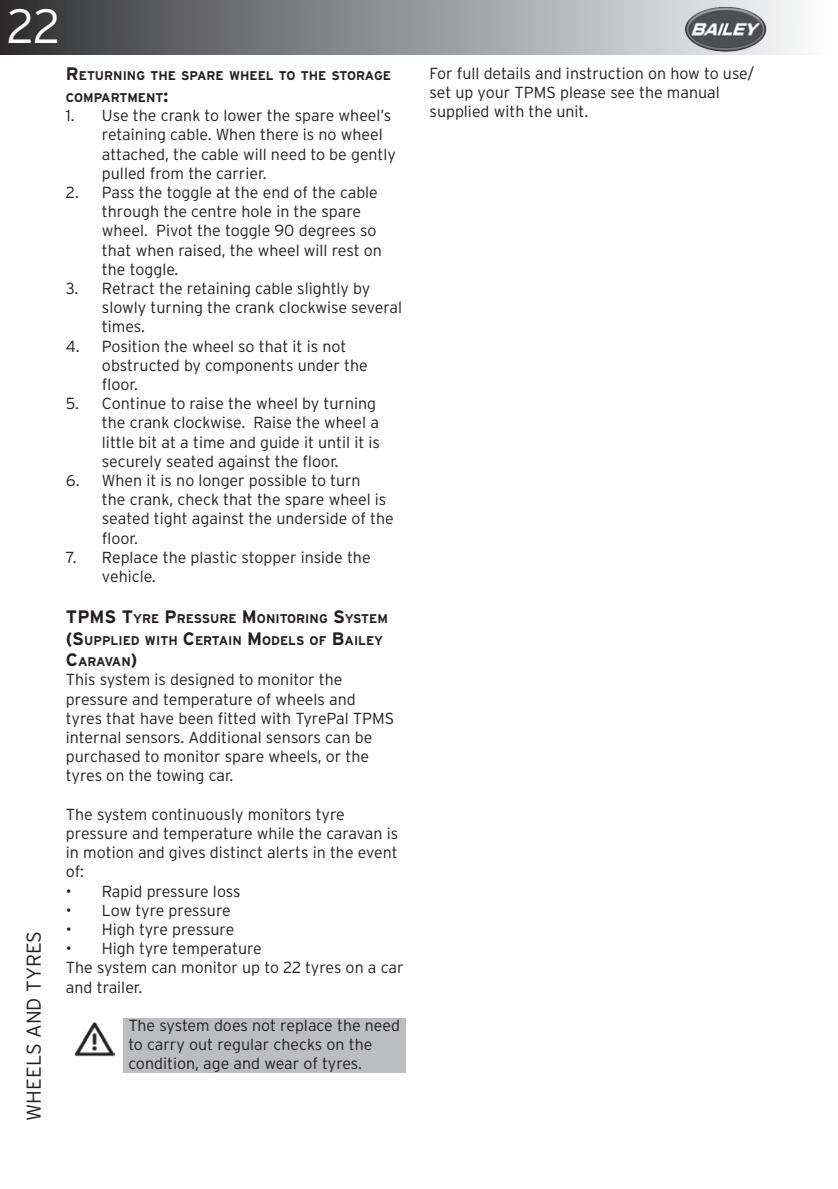
<style>
.page{position:relative;width:838px;height:1189px;background:#fff}
.page>*{position:absolute;margin:0;border:0;box-sizing:border-box;transform-origin:0 0}
.t1{font:300 48px "Interstate";color:#fff}
.TITLES{font:300 20px "Interstate";color:#231f20}
.Sub_Headings{font:700 18px "Interstate";color:#231f20}
.Body_Text{font:300 16px/19.2px "Interstate";color:#231f20}
.Sub_Headings-2{font:700 12.6px "Interstate";color:#231f20}
.s1{font-size:18px}
.s2{font-size:12.6px}
</style>
<div class="page">
<div style="left:0;top:0;width:837px;height:55px;background:linear-gradient(to right,#323235,#fdfeff)"></div>
<img style="left:683px;top:4px;width:86px;height:48px">
<div style="left:66px;top:1018px;width:339px;height:54px;background:#bcbdc0"></div>
<div style="left:51px;top:1011px;width:72px;height:67px;background:#fff"></div>
<img style="left:74px;top:1022px;width:40px;height:35px">
<h1 class="t1" style="left:7px;top:-3px;width:55px">22</h1>
<p class="TITLES" style="left:22px;top:1120px;width:191px;rotate:-90deg">WHEELS AND TYRES</p>
<p class="Sub_Headings-2" style="left:66px;top:68px;width:22px"><span class="s1">R</span>ETURNING</p>
<p class="Sub_Headings-2" style="left:150px;top:68px;width:10px">THE</p>
<p class="Sub_Headings-2" style="left:181px;top:68px;width:10px">SPARE</p>
<p class="Sub_Headings-2" style="left:229px;top:68px;width:10px">WHEEL</p>
<p class="Sub_Headings-2" style="left:279px;top:68px;width:31px">TO THE</p>
<p class="Sub_Headings-2" style="left:331px;top:68px;width:10px">STORAGE</p>
<p class="Sub_Headings-2" style="left:66px;top:90px;width:10px">COMPARTMENT</p>
<p class="Sub_Headings" style="left:163px;top:85px;width:6px">:</p>
<p class="Body_Text" style="left:102px;top:106px;width:296px;text-indent:-36px">1. Use the crank to lower the spare wheel’s retaining cable. When there is no wheel attached, the cable will need to be gently pulled from the carrier.</p>
<p class="Body_Text" style="left:102px;top:183px;width:281px;text-indent:-36px">2. Pass the toggle at the end of the cable through the centre hole in the spare wheel. Pivot the toggle 90 degrees so that when raised, the wheel will rest on the toggle.</p>
<p class="Body_Text" style="left:102px;top:279px;width:302px;text-indent:-36px">3. Retract the retaining cable slightly by slowly turning the crank clockwise several times.</p>
<p class="Body_Text" style="left:102px;top:336px;width:267px;text-indent:-36px">4. Position the wheel so that it is not obstructed by components under the floor.</p>
<p class="Body_Text" style="left:102px;top:394px;width:279px;text-indent:-36px">5. Continue to raise the wheel by turning the crank clockwise. Raise the wheel a little bit at a time and guide it until it is securely seated against the floor.</p>
<p class="Body_Text" style="left:102px;top:471px;width:293px;text-indent:-36px">6. When it is no longer possible to turn<br>the crank, check that the spare wheel is seated tight against the underside of the floor.</p>
<p class="Body_Text" style="left:102px;top:547px;width:270px;text-indent:-36px">7. Replace the plastic stopper inside the vehicle.</p>
<p class="Sub_Headings" style="left:66px;top:605px;width:77px">TPMS T<span class="s2">YRE</span></p>
<p class="Sub_Headings-2" style="left:164px;top:611px;width:22px"><span class="s1">P</span>RESSURE</p>
<p class="Sub_Headings-2" style="left:242px;top:611px;width:24px"><span class="s1">M</span>ONITORING</p>
<p class="Sub_Headings-2" style="left:333px;top:611px;width:22px"><span class="s1">S</span>YSTEM</p>
<p class="Sub_Headings-2" style="left:66px;top:632px;width:27px"><span class="s1">(S</span>UPPLIED</p>
<p class="Sub_Headings-2" style="left:145px;top:632px;width:9px">WITH</p>
<p class="Sub_Headings-2" style="left:183px;top:632px;width:21px"><span class="s1">C</span>ERTAIN</p>
<p class="Sub_Headings-2" style="left:247px;top:632px;width:25px"><span class="s1">M</span>ODELS</p>
<p class="Sub_Headings-2" style="left:310px;top:632px;width:44px">OF <span class="s1">B</span>AILEY</p>
<p class="Sub_Headings-2" style="left:66px;top:654px;width:22px"><span class="s1">C</span>ARAVAN</p>
<p class="Sub_Headings" style="left:131px;top:649px;width:8px">)</p>
<p class="Body_Text" style="left:66px;top:670px;width:330px">This system is designed to monitor the pressure and temperature of wheels and tyres that have been fitted with TyrePal TPMS internal sensors. Additional sensors can be purchased to monitor spare wheels, or the tyres on the towing car.</p>
<p class="Body_Text" style="left:66px;top:804px;width:334px">The system continuously monitors tyre pressure and temperature while the caravan is in motion and gives distinct alerts in the event of:</p>
<p class="Body_Text" style="left:66px;top:881px;width:176px">• Rapid pressure loss</p>
<p class="Body_Text" style="left:66px;top:900px;width:166px">• Low tyre pressure</p>
<p class="Body_Text" style="left:66px;top:919px;width:170px">• High tyre pressure</p>
<p class="Body_Text" style="left:66px;top:939px;width:197px">• High tyre temperature</p>
<p class="Body_Text" style="left:66px;top:958px;width:339px">The system can monitor up to 22 tyres on a car and trailer.</p>
<p class="Body_Text" style="left:128px;top:1015px;width:273px">The system does not replace the need to carry out regular checks on the condition, age and wear of tyres.</p>
<p class="Body_Text" style="left:429px;top:63px;width:326px">For full details and instruction on how to use/ set up your TPMS please see the manual supplied with the unit.</p>
</div>
